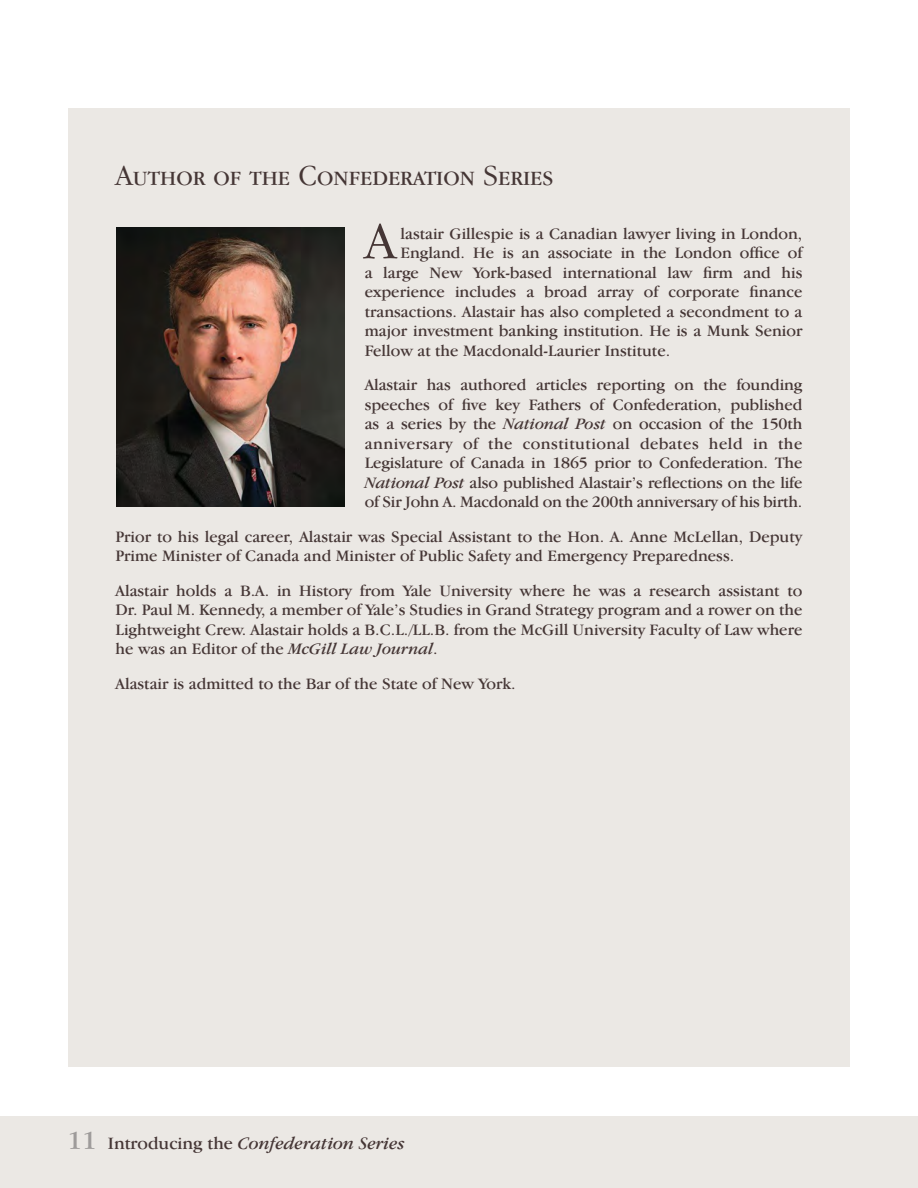
<style>
.page{position:relative;width:918px;height:1188px;background:#fff}
.page>*{position:absolute;margin:0;border:0;box-sizing:border-box;transform-origin:0 0}
.t1{font:300 54px "Garamond IT Cby BT";color:#453635}
.t2{font:21px "Garamond IT Cby BT";color:#453635}
.t3{font:italic 18px "Garamond IT Cby BT";color:#453635}
.t4{font:16.5px/19.5px "Garamond IT Cby BT";color:#453635;text-align:justify}
.s1{font-weight:300;font-size:30px}
.s2{font-style:italic}
.s3{font-style:normal;font-size:27px;color:#9e9b9a}
.s4{font-style:normal}
</style>
<div class="page">
<div style="left:0;top:1117px;width:918px;height:71px;background:#ebe8e4"></div>
<div style="left:68px;top:108px;width:782px;height:958px;background:#ebe8e4"></div>
<img style="left:117px;top:228px;width:228px;height:278px">
<p class="t2" style="left:116px;top:166px;width:439px"><span class="s1">A</span>UTHOR OF THE <span class="s1">C</span>ONFEDERATION <span class="s1">S</span>ERIES</p>
<h1 class="t1" style="left:365px;top:209px;width:32px">A</h1>
<p class="t4" style="left:401px;top:224px;width:403px">lastair Gillespie is a Canadian lawyer living in London,</p>
<p class="t4" style="left:401px;top:243px;width:403px">England. He is an associate in the London office of</p>
<p class="t4" style="left:365px;top:263px;width:439px">a large New York-based international law firm and his</p>
<p class="t4" style="left:365px;top:282px;width:439px">experience includes a broad array of corporate finance</p>
<p class="t4" style="left:365px;top:302px;width:439px">transactions. Alastair has also completed a secondment to a</p>
<p class="t4" style="left:365px;top:321px;width:439px">major investment banking institution. He is a Munk Senior</p>
<p class="t4" style="left:365px;top:341px;width:307px">Fellow at the Macdonald-Laurier Institute.</p>
<p class="t4" style="left:365px;top:375px;width:439px">Alastair has authored articles reporting on the founding speeches of five key Fathers of Confederation, published as a series by the <span class="s2">National Post</span> on occasion of the 150th anniversary of the constitutional debates held in the Legislature of Canada in 1865 prior to Confederation. The <span class="s2">National Post</span> also published Alastair’s reflections on the life of Sir John A. Macdonald on the 200th anniversary of his birth.</p>
<p class="t4" style="left:116px;top:527px;width:688px">Prior to his legal career, Alastair was Special Assistant to the Hon. A. Anne McLellan, Deputy<br>Prime Minister of Canada and Minister of Public Safety and Emergency Preparedness.</p>
<p class="t4" style="left:116px;top:581px;width:688px">Alastair holds a B.A. in History from Yale University where he was a research assistant to Dr. Paul M. Kennedy, a member of Yale’s Studies in Grand Strategy program and a rower on the Lightweight Crew. Alastair holds a B.C.L./LL.B. from the McGill University Faculty of Law where he was an Editor of the <span class="s2">McGill Law Journal</span>.</p>
<p class="t4" style="left:116px;top:674px;width:402px">Alastair is admitted to the Bar of the State of New York.</p>
<p class="t3" style="left:67px;top:1132px;width:339px"><span class="s3">11</span> <span class="s4">Introducing the</span> Confederation Series</p>
</div>
